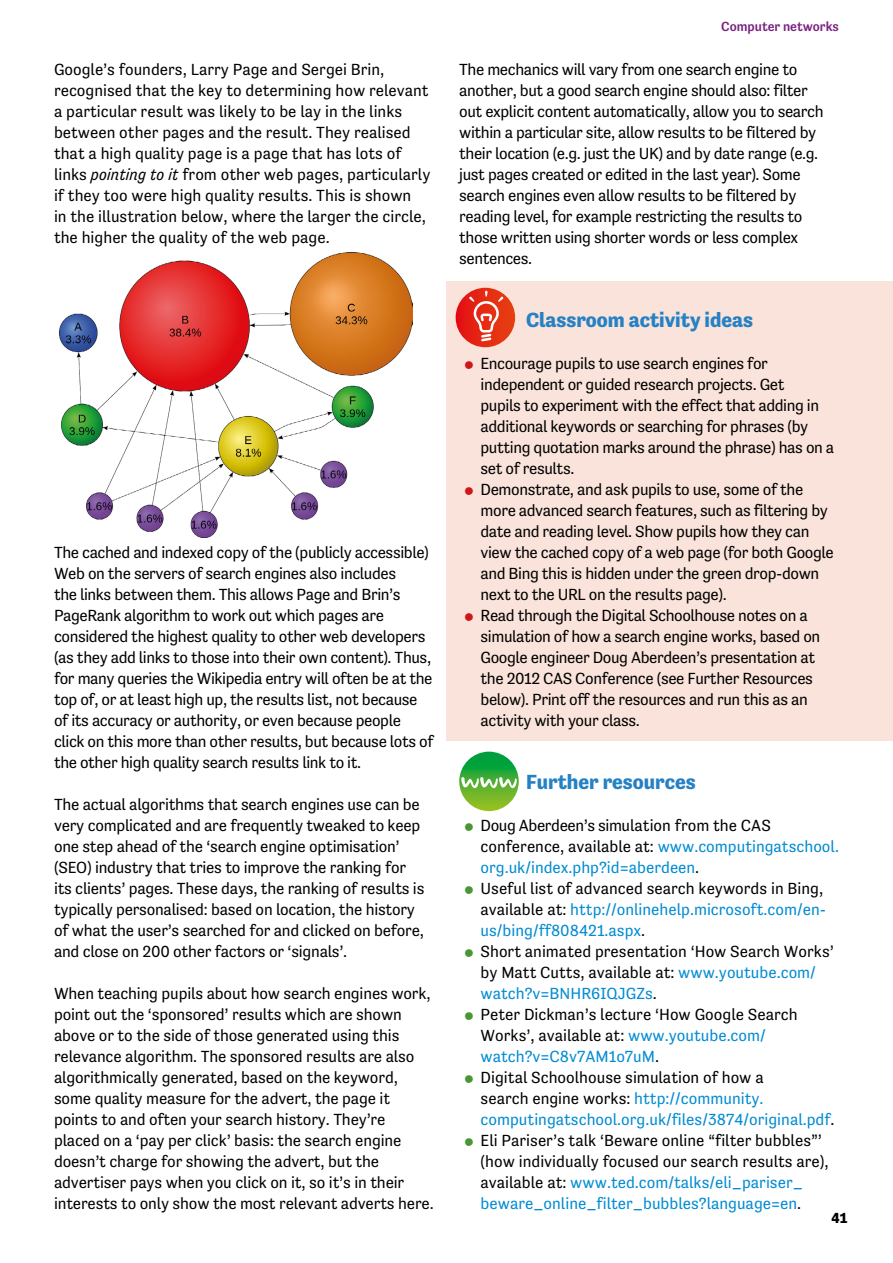
<style>
.page{position:relative;width:893px;height:1263px;background:#fff}
.page>*{position:absolute;margin:0;border:0;box-sizing:border-box;transform-origin:0 0}
.t1{font:700 21px "Tenso";color:#2581c4}
.t2{font:16.5px/21px "Tenso";letter-spacing:-.025em;color:#000}
.t3{font:16.5px/21px "Tenso";color:#000}
.t4{font:16.5px "Tenso";color:#008bd2}
.t5{font:700 15px "Tenso";color:#000}
.t6{font:500 13.5px "Tenso";color:#7a2182}
.s1{font-style:italic}
.s2{color:#cd171a}
.s3{color:#4a9636}
.s4{color:#008bd2}
.s5{color:#000}
</style>
<div class="page">
<img style="left:60px;top:253px;width:353px;height:284px">
<div style="left:446px;top:281px;width:447px;height:460px;background:#f9e3da"></div>
<svg style="left:459px;top:752px;width:60px;height:59px;background:#45ae34"></svg>
<svg style="left:461px;top:777px;width:56px;height:11px"></svg>
<div style="left:456px;top:288px;width:59px;height:59px;background:linear-gradient(to right,#e31014,#e74514);border-radius:30px"></div>
<svg style="left:469px;top:291px;width:34px;height:50px;background:#ea5542"></svg>
<p class="t3" style="left:54px;top:59px;width:378px">Google’s founders, Larry Page and Sergei Brin, recognised that the key to determining how relevant a particular result was likely to be lay in the links between other pages and the result. They realised that a high quality page is a page that has lots of links <span class="s1">pointing to it</span> from other web pages, particularly if they too were high quality results. This is shown<br>in the illustration below, where the larger the circle, the higher the quality of the web page.</p>
<p class="t2" style="left:54px;top:542px;width:381px">The cached and indexed copy of the (publicly accessible)<br>Web on the servers of search engines also includes<br>the links between them. This allows Page and Brin’s PageRank algorithm to work out which pages are considered the highest quality to other web developers (as they add links to those into their own content). Thus, for many queries the Wikipedia entry will often be at the top of, or at least high up, the results list, not because of its accuracy or authority, or even because people click on this more than other results, but because lots of the other high quality search results link to it.</p>
<p class="t2" style="left:54px;top:794px;width:372px">The actual algorithms that search engines use can be very complicated and are frequently tweaked to keep one step ahead of the ‘search engine optimisation’ (SEO) industry that tries to improve the ranking for its clients’ pages. These days, the ranking of results is typically personalised: based on location, the history of what the user’s searched for and clicked on before, and close on 200 other factors or ‘signals’.</p>
<p class="t2" style="left:54px;top:983px;width:381px">When teaching pupils about how search engines work, point out the ‘sponsored’ results which are shown above or to the side of those generated using this relevance algorithm. The sponsored results are also algorithmically generated, based on the keyword, some quality measure for the advert, the page it points to and often your search history. They’re placed on a ‘pay per click’ basis: the search engine doesn’t charge for showing the advert, but the advertiser pays when you click on it, so it’s in their interests to only show the most relevant adverts here.</p>
<p class="t6" style="left:721px;top:19px;width:119px">Computer networks</p>
<p class="t2" style="left:459px;top:59px;width:366px">The mechanics will vary from one search engine to another, but a good search engine should also: filter out explicit content automatically, allow you to search within a particular site, allow results to be filtered by their location (e.g. just the UK) and by date range (e.g. just pages created or edited in the last year). Some search engines even allow results to be filtered by reading level, for example restricting the results to those written using shorter words or less complex sentences.</p>
<p class="t1" style="left:526px;top:308px;width:229px">Classroom activity ideas</p>
<p class="t2" style="left:463px;top:353px;width:306px"><span class="s2">⚫</span> Encourage pupils to use search engines for</p>
<p class="t2" style="left:480px;top:374px;width:305px">independent or guided research projects. Get</p>
<p class="t2" style="left:480px;top:395px;width:340px">pupils to experiment with the effect that adding in</p>
<p class="t2" style="left:480px;top:416px;width:329px">additional keywords or searching for phrases (by</p>
<p class="t2" style="left:480px;top:437px;width:355px">putting quotation marks around the phrase) has on a</p>
<p class="t2" style="left:480px;top:458px;width:95px">set of results.</p>
<p class="t2" style="left:463px;top:479px;width:341px"><span class="s2">⚫</span> Demonstrate, and ask pupils to use, some of the</p>
<p class="t2" style="left:481px;top:500px;width:349px">more advanced search features, such as filtering by</p>
<p class="t2" style="left:481px;top:521px;width:330px">date and reading level. Show pupils how they can</p>
<p class="t2" style="left:481px;top:542px;width:355px">view the cached copy of a web page (for both Google</p>
<p class="t2" style="left:481px;top:563px;width:340px">and Bing this is hidden under the green drop-down</p>
<p class="t2" style="left:481px;top:584px;width:248px">next to the URL on the results page).</p>
<p class="t2" style="left:464px;top:605px;width:346px"><span class="s2">⚫</span> Read through the Digital Schoolhouse notes on a</p>
<p class="t2" style="left:481px;top:626px;width:341px">simulation of how a search engine works, based on</p>
<p class="t2" style="left:481px;top:647px;width:336px">Google engineer Doug Aberdeen’s presentation at</p>
<p class="t2" style="left:481px;top:668px;width:334px">the 2012 CAS Conference (see Further Resources</p>
<p class="t2" style="left:481px;top:689px;width:329px">below). Print off the resources and run this as an</p>
<p class="t2" style="left:481px;top:710px;width:161px">activity with your class.</p>
<p class="t1" style="left:526px;top:770px;width:171px">Further resources</p>
<p class="t2" style="left:463px;top:815px;width:309px"><span class="s3">⚫</span> Doug Aberdeen’s simulation from the CAS</p>
<p class="t3" style="left:480px;top:836px;width:360px">conference, available at: <span class="s4">www.computingatschool.</span></p>
<p class="t4" style="left:480px;top:858px;width:220px">org.uk/index.php?id=aberdeen<span class="s5">.</span></p>
<p class="t3" style="left:463px;top:878px;width:361px"><span class="s3">⚫</span> Useful list of advanced search keywords in Bing,</p>
<p class="t4" style="left:481px;top:900px;width:347px"><span class="s5">available at:</span> http://onlinehelp.microsoft.com/en-</p>
<p class="t4" style="left:481px;top:921px;width:166px">us/bing/ff808421.aspx<span class="s5">.</span></p>
<p class="t3" style="left:464px;top:941px;width:372px"><span class="s3">⚫</span> Short animated presentation ‘How Search Works’</p>
<p class="t3" style="left:481px;top:962px;width:337px">by Matt Cutts, available at: <span class="s4">www.youtube.com/</span></p>
<p class="t4" style="left:481px;top:984px;width:178px">watch?v=BNHR6IQJGZs<span class="s5">.</span></p>
<p class="t3" style="left:464px;top:1004px;width:336px"><span class="s3">⚫</span> Peter Dickman’s lecture ‘How Google Search</p>
<p class="t3" style="left:481px;top:1025px;width:287px">Works’, available at: <span class="s4">www.youtube.com/</span></p>
<p class="t4" style="left:481px;top:1047px;width:180px">watch?v=C8v7AM1o7uM<span class="s5">.</span></p>
<p class="t3" style="left:464px;top:1067px;width:302px"><span class="s3">⚫</span> Digital Schoolhouse simulation of how a</p>
<p class="t3" style="left:481px;top:1088px;width:284px">search engine works: <span class="s4">http://community.</span></p>
<p class="t4" style="left:481px;top:1110px;width:356px">computingatschool.org.uk/files/3874/original.pdf<span class="s5">.</span></p>
<p class="t3" style="left:464px;top:1130px;width:360px"><span class="s3">⚫</span> Eli Pariser’s talk ‘Beware online “filter bubbles”’</p>
<p class="t3" style="left:481px;top:1151px;width:350px">(how individually focused our search results are),</p>
<p class="t4" style="left:481px;top:1173px;width:324px"><span class="s5">available at:</span> www.ted.com/talks/eli_pariser_</p>
<p class="t4" style="left:481px;top:1194px;width:322px">beware_online_filter_bubbles?language=en<span class="s5">.</span></p>
<p class="t5" style="left:832px;top:1209px;width:18px">41</p>
</div>
